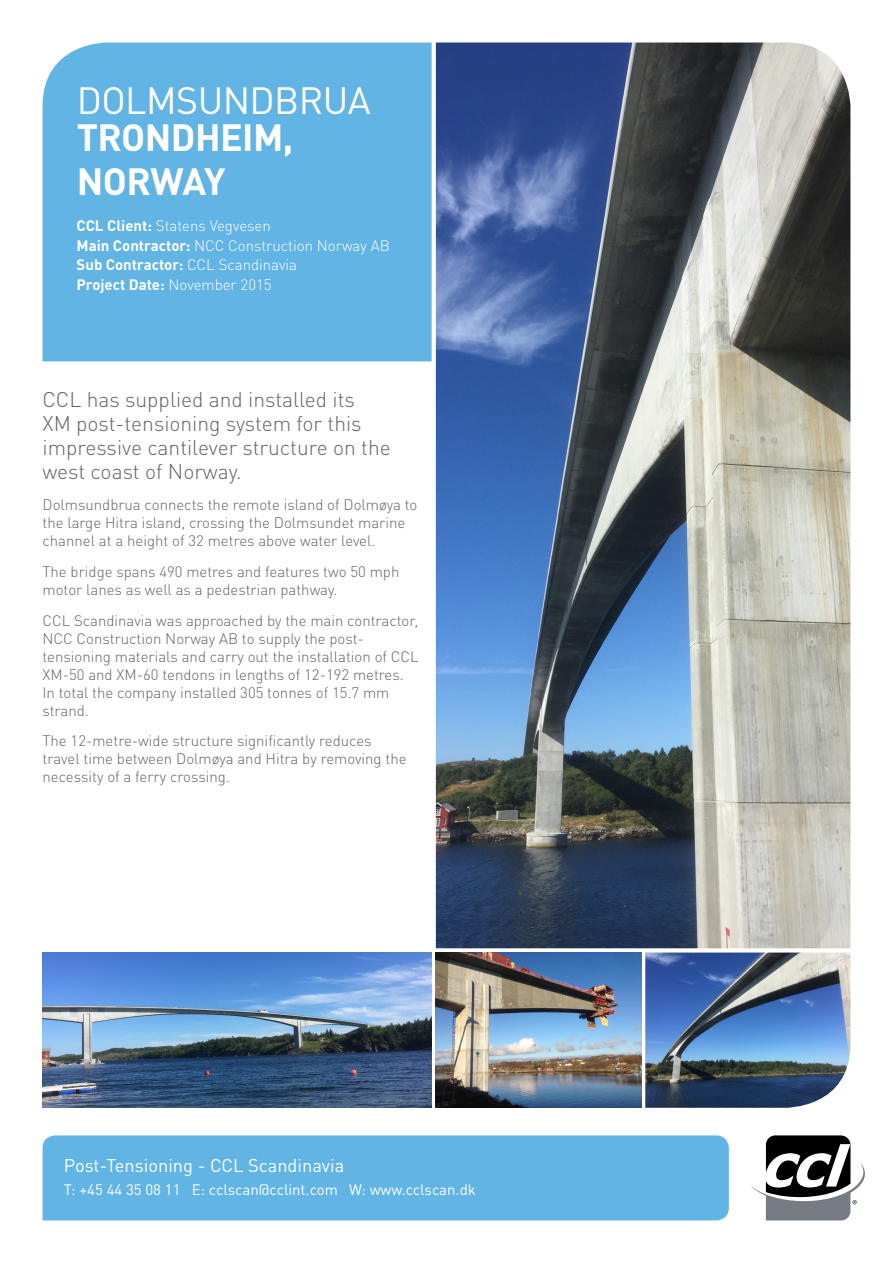
<style>
.page{position:relative;width:893px;height:1263px;background:#fff}
.page>*{position:absolute;margin:0;border:0;box-sizing:border-box;transform-origin:0 0}
.t1{font:700 37.5px/43.5px "DINOT";letter-spacing:-.015em;color:#fff}
.t2{font:37.5px "DINOT";letter-spacing:-.015em;color:#fff}
.Body_Copy{font:300 21px/24px "DINOT";color:#636366}
.t3{font:18.3px "DINOT";color:#fff}
.Body_Copy-2{font:300 15px/18px "DINOT";color:#636366}
.Body_Copy-3{font:300 15px/19.5px "DINOT";color:#fff}
.t4{font:15px "DINOT";color:#fff}
.Body_Copy-4{font:700 15px "DINOT";color:#fff}
.s1{font-weight:700}
.s2{font-weight:300}
</style>
<div class="page">
<img style="left:436px;top:43px;width:414px;height:905px">
<div style="left:43px;top:43px;width:389px;height:318px;background:#61b4e4"></div>
<img style="left:436px;top:952px;width:205px;height:156px">
<img style="left:645px;top:952px;width:205px;height:156px">
<img style="left:43px;top:952px;width:389px;height:156px">
<div style="left:43px;top:1135px;width:686px;height:85px;background:#61b4e4"></div>
<svg style="left:751px;top:1135px;width:114px;height:85px"></svg>
<p class="t2" style="left:77px;top:77px;width:296px">DOLMSUNDBRUA</p>
<p class="t1" style="left:77px;top:115px;width:218px">TRONDHEIM,<br>NORWAY</p>
<p class="Body_Copy-3" style="left:77px;top:216px;width:315px"><span class="s1">CCL Client:</span> Statens Vegvesen<br><span class="s1">Main Contractor:</span> NCC Construction Norway AB<br><span class="s1">Sub Contractor:</span> CCL Scandinavia</p>
<p class="Body_Copy-4" style="left:77px;top:274px;width:196px">Project Date: <span class="s2">November 2015</span></p>
<p class="Body_Copy" style="left:43px;top:387px;width:350px">CCL has supplied and installed its<br>XM post-tensioning system for this impressive cantilever structure on the west coast of Norway.</p>
<p class="Body_Copy-2" style="left:43px;top:495px;width:376px">Dolmsundbrua connects the remote island of Dolmøya to the large Hitra island, crossing the Dolmsundet marine channel at a height of 32 metres above water level.</p>
<p class="Body_Copy-2" style="left:43px;top:562px;width:358px">The bridge spans 490 metres and features two 50 mph motor lanes as well as a pedestrian pathway.</p>
<p class="Body_Copy-2" style="left:43px;top:611px;width:378px">CCL Scandinavia was approached by the main contractor, NCC Construction Norway AB to supply the post&shy;tensioning materials and carry out the installation of CCL XM-50 and XM-60 tendons in lengths of 12-192 metres.<br>In total the company installed 305 tonnes of 15.7 mm strand.</p>
<p class="Body_Copy-2" style="left:43px;top:732px;width:366px">The 12-metre-wide structure significantly reduces travel time between Dolmøya and Hitra by removing the necessity of a ferry crossing.</p>
<p class="t3" style="left:64px;top:1154px;width:282px">Post-Tensioning - CCL Scandinavia</p>
<p class="t4" style="left:64px;top:1180px;width:414px">T: +45 44 35 08 11 E: cclscan@cclint.com W: www.cclscan.dk</p>
</div>
